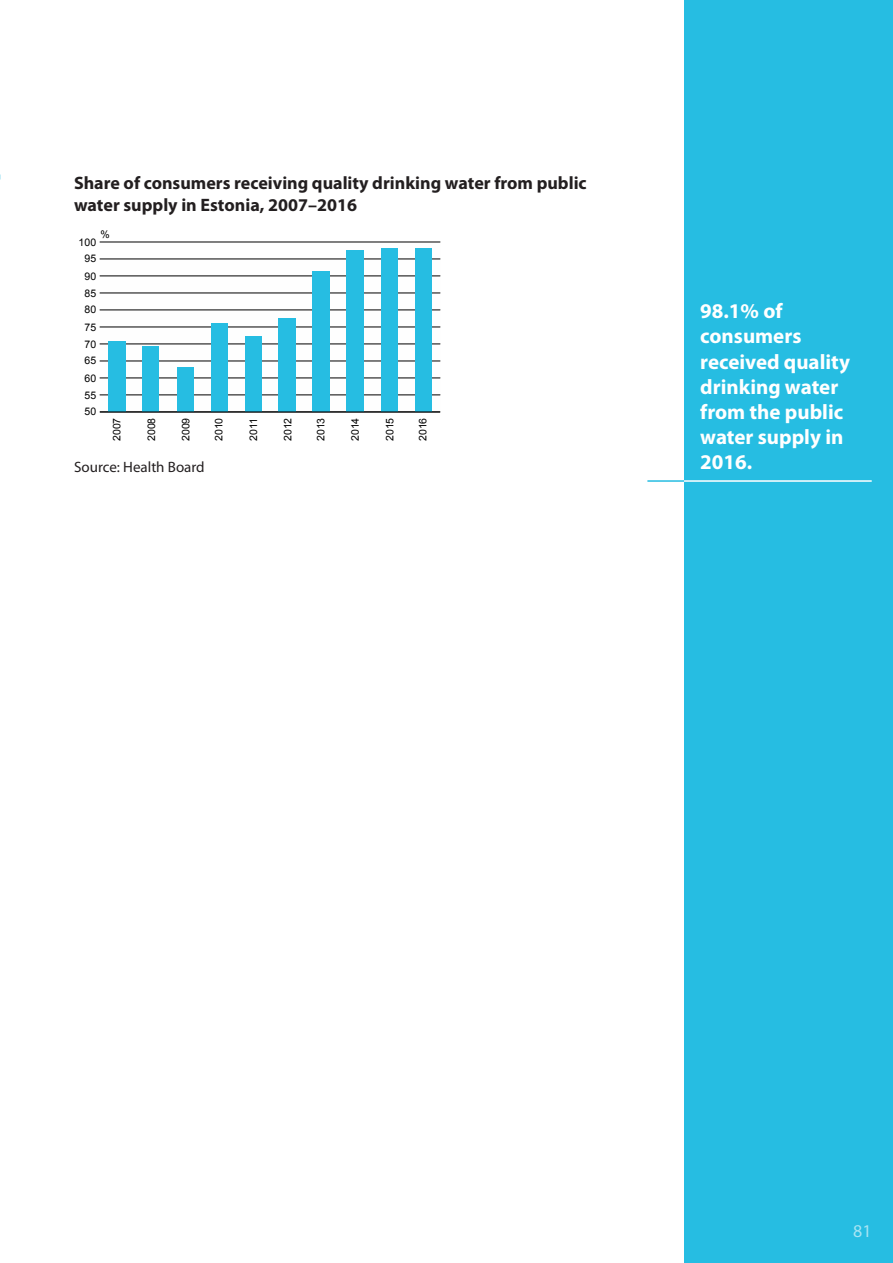
<style>
.page{position:relative;width:893px;height:1263px;background:#fff}
.page>*{position:absolute;margin:0;border:0;box-sizing:border-box;transform-origin:0 0}
.juhtm6te{font:700 21px/25.2px "Myriad Pro";color:#fff}
.joonise_pealkiri{font:700 18px "Myriad Pro";color:#231f20}
.t1{font:18px "Myriad Pro";color:#fff}
.Sisutekst{font:15px "Myriad Pro";color:#231f20}
.t2{font:10.5px "Arial";letter-spacing:.015em;color:#000}
</style>
<div class="page">
<div style="left:684px;top:0;width:209px;height:1263px;background:#26bde2"></div>
<hr style="left:647px;top:480px;width:37px;height:2px;background:#26bde2">
<hr style="left:684px;top:480px;width:188px;height:2px;background:#fff">
<hr style="left:100px;top:395px;width:340px;height:1px;background:#000">
<hr style="left:100px;top:378px;width:340px;height:1px;background:#000">
<hr style="left:100px;top:361px;width:340px;height:1px;background:#000">
<hr style="left:100px;top:344px;width:340px;height:1px;background:#000">
<hr style="left:100px;top:327px;width:340px;height:1px;background:#000">
<hr style="left:100px;top:310px;width:340px;height:1px;background:#000">
<hr style="left:100px;top:293px;width:340px;height:1px;background:#000">
<hr style="left:100px;top:276px;width:340px;height:1px;background:#000">
<hr style="left:100px;top:259px;width:340px;height:1px;background:#000">
<hr style="left:100px;top:242px;width:340px;height:1px;background:#000">
<div style="left:108px;top:342px;width:18px;height:70px;background:#26bde2"></div>
<div style="left:142px;top:346px;width:17px;height:66px;background:#26bde2"></div>
<div style="left:177px;top:367px;width:16px;height:45px;background:#26bde2"></div>
<div style="left:211px;top:324px;width:16px;height:88px;background:#26bde2"></div>
<div style="left:245px;top:336px;width:17px;height:76px;background:#26bde2"></div>
<div style="left:278px;top:319px;width:18px;height:93px;background:#26bde2"></div>
<div style="left:312px;top:271px;width:18px;height:141px;background:#26bde2"></div>
<div style="left:346px;top:251px;width:18px;height:161px;background:#26bde2"></div>
<div style="left:381px;top:249px;width:16px;height:163px;background:#26bde2"></div>
<div style="left:415px;top:248px;width:16px;height:164px;background:#26bde2"></div>
<hr style="left:100px;top:412px;width:340px;height:1px;background:#000">
<p class="joonise_pealkiri" style="left:74px;top:171px;width:514px">Share of consumers receiving quality drinking water from public</p>
<p class="joonise_pealkiri" style="left:74px;top:193px;width:284px">water supply in Estonia, 2007–2016</p>
<p class="t2" style="left:100px;top:228px;width:11px">%</p>
<p class="t2" style="left:79px;top:235px;width:19px">100</p>
<p class="t2" style="left:85px;top:252px;width:13px">95</p>
<p class="t2" style="left:85px;top:270px;width:13px">90</p>
<p class="t2" style="left:85px;top:286px;width:13px">85</p>
<p class="t2" style="left:85px;top:302px;width:13px">80</p>
<p class="t2" style="left:85px;top:320px;width:13px">75</p>
<p class="t2" style="left:85px;top:337px;width:13px">70</p>
<p class="t2" style="left:85px;top:353px;width:13px">65</p>
<p class="t2" style="left:85px;top:371px;width:13px">60</p>
<p class="t2" style="left:85px;top:388px;width:13px">55</p>
<p class="t2" style="left:85px;top:404px;width:13px">50</p>
<p class="t2" style="left:110px;top:440px;width:24px;rotate:-90deg">2007</p>
<p class="t2" style="left:144px;top:440px;width:24px;rotate:-90deg">2008</p>
<p class="t2" style="left:179px;top:440px;width:24px;rotate:-90deg">2009</p>
<p class="t2" style="left:212px;top:440px;width:24px;rotate:-90deg">2010</p>
<p class="t2" style="left:246px;top:440px;width:24px;rotate:-90deg">2011</p>
<p class="t2" style="left:281px;top:440px;width:24px;rotate:-90deg">2012</p>
<p class="t2" style="left:314px;top:440px;width:24px;rotate:-90deg">2013</p>
<p class="t2" style="left:348px;top:440px;width:24px;rotate:-90deg">2014</p>
<p class="t2" style="left:383px;top:440px;width:24px;rotate:-90deg">2015</p>
<p class="t2" style="left:416px;top:440px;width:24px;rotate:-90deg">2016</p>
<p class="Sisutekst" style="left:74px;top:457px;width:132px">Source: Health Board</p>
<p class="juhtm6te" style="left:700px;top:298px;width:151px">98.1% of consumers received quality drinking water from the public water supply in<br>2016.</p>
<p class="t1" style="left:853px;top:1220px;width:20px">81</p>
</div>
